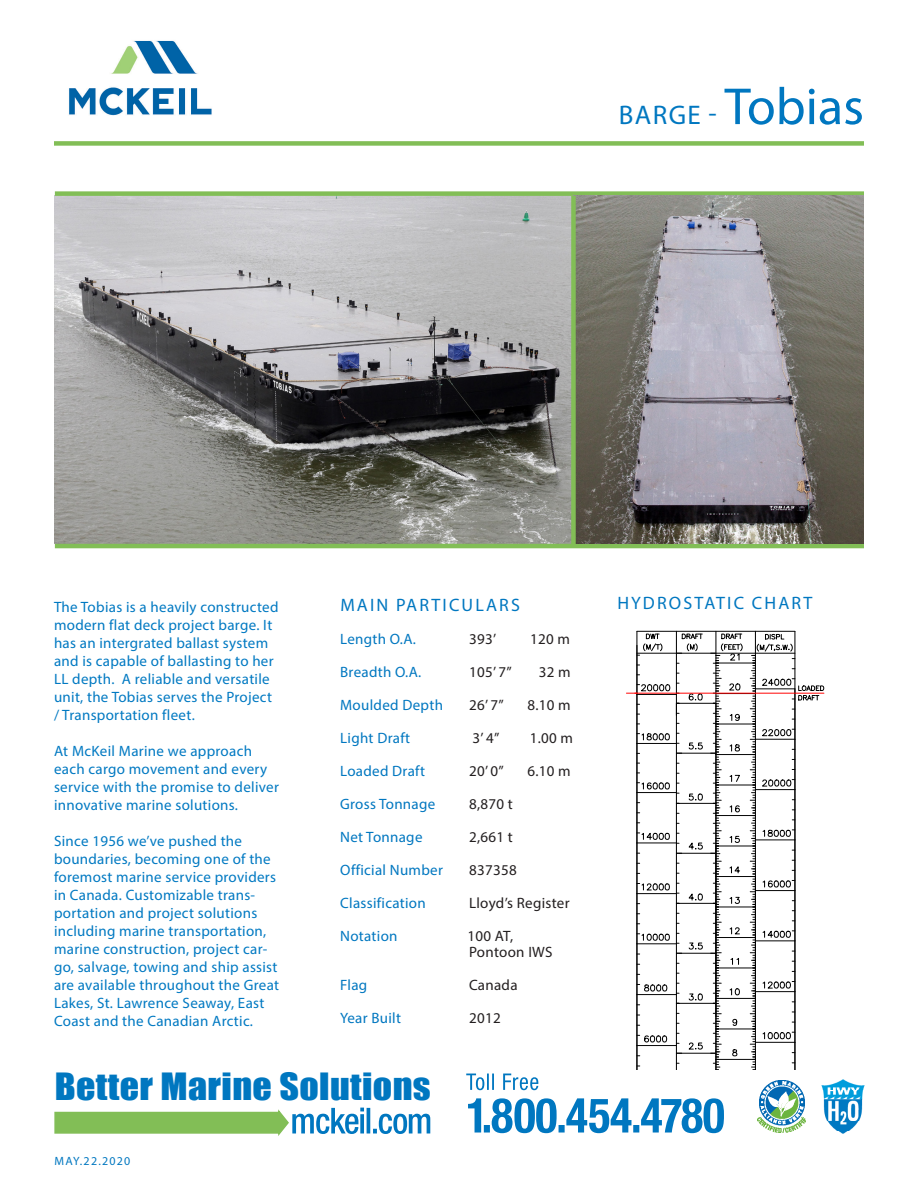
<style>
.page{position:relative;width:918px;height:1188px;background:#fff}
.page>*{position:absolute;margin:0;border:0;box-sizing:border-box;transform-origin:0 0}
.t1{font:34.5px "Impact";letter-spacing:.01em;color:#0077c0;scale:1.1 1}
.t2{font:27px "Myriad Pro";letter-spacing:.05em;color:#0077c0}
.t3{font:18px "Myriad Pro";letter-spacing:.12em;color:#0077c0}
.t4{font:15px/18px "Myriad Pro";letter-spacing:.02em;color:#0079c2}
.t5{font:15px "Myriad Pro";letter-spacing:.02em;color:#0077c0}
.t6{font:15px "Myriad Pro";letter-spacing:.02em;color:#231f20}
.t7{font:12px "Myriad Pro";letter-spacing:.1em;color:#0077c0}
.s1{font-size:52.5px}
</style>
<div class="page">
<div style="left:54px;top:141px;width:810px;height:5px;background:#82be56"></div>
<img style="left:55px;top:196px;width:516px;height:348px">
<div style="left:55px;top:191px;width:809px;height:5px;background:#82be56"></div>
<hr style="left:55px;top:544px;width:809px;height:4px;background:#82be56">
<hr style="left:637px;top:631px;width:158px;height:1px;background:#000">
<hr style="left:676px;top:631px;width:1px;height:84px;background:#000">
<hr style="left:755px;top:631px;width:1px;height:397px;background:#000">
<hr style="left:716px;top:631px;width:1px;height:386px;background:#000">
<hr style="left:795px;top:631px;width:1px;height:438px;background:#000">
<hr style="left:637px;top:653px;width:158px;height:1px;background:#000">
<hr style="left:637px;top:631px;width:1px;height:438px;background:#000">
<hr style="left:637px;top:1045px;width:39px;height:1px;background:#000">
<hr style="left:637px;top:994px;width:39px;height:1px;background:#000">
<hr style="left:637px;top:944px;width:39px;height:1px;background:#000">
<hr style="left:637px;top:893px;width:39px;height:1px;background:#000">
<hr style="left:637px;top:843px;width:39px;height:1px;background:#000">
<hr style="left:637px;top:792px;width:39px;height:1px;background:#000">
<hr style="left:637px;top:743px;width:39px;height:1px;background:#000">
<hr style="left:637px;top:694px;width:39px;height:1px;background:#000">
<svg style="left:637px;top:1035px;width:30px;height:34px"></svg>
<hr style="left:637px;top:995px;width:1px;height:51px;background:#000">
<svg style="left:638px;top:984px;width:29px;height:7px"></svg>
<svg style="left:638px;top:934px;width:32px;height:6px"></svg>
<svg style="left:638px;top:883px;width:32px;height:7px"></svg>
<svg style="left:638px;top:833px;width:32px;height:7px"></svg>
<svg style="left:638px;top:782px;width:32px;height:7px"></svg>
<svg style="left:638px;top:733px;width:32px;height:7px"></svg>
<svg style="left:637px;top:634px;width:25px;height:22px"></svg>
<hr style="left:637px;top:645px;width:1px;height:49px;background:#000">
<hr style="left:626px;top:693px;width:198px;height:1px;background:#f00">
<svg style="left:676px;top:634px;width:148px;height:435px"></svg>
<svg style="left:635px;top:684px;width:35px;height:10px"></svg>
<img style="left:576px;top:196px;width:288px;height:348px">
<div style="left:571px;top:196px;width:5px;height:350px;background:#82be56"></div>
<img style="left:69px;top:40px;width:143px;height:76px">
<img style="left:757px;top:1081px;width:49px;height:52px">
<svg style="left:54px;top:1107px;width:376px;height:29px"></svg>
<img style="left:821px;top:1080px;width:44px;height:54px">
<svg style="left:468px;top:1098px;width:256px;height:35px"></svg>
<svg style="left:466px;top:1074px;width:72px;height:16px"></svg>
<p class="t2" style="left:619px;top:98px;width:247px">BARGE - <span class="s1">Tobias</span></p>
<p class="t4" style="left:54px;top:598px;width:226px">The Tobias is a heavily constructed modern flat deck project barge. It has an intergrated ballast system and is capable of ballasting to her LL depth. A reliable and versatile unit, the Tobias serves the Project / Transportation fleet.</p>
<p class="t4" style="left:54px;top:742px;width:226px">At McKeil Marine we approach each cargo movement and every service with the promise to deliver innovative marine solutions.</p>
<p class="t4" style="left:54px;top:832px;width:227px">Since 1956 we’ve pushed the boundaries, becoming one of the foremost marine service providers in Canada. Customizable trans&shy;portation and project solutions including marine transportation, marine construction, project car&shy;go, salvage, towing and ship assist are available throughout the Great Lakes, St. Lawrence Seaway, East Coast and the Canadian Arctic.</p>
<p class="t3" style="left:340px;top:593px;width:181px">MAIN PARTICULARS</p>
<p class="t5" style="left:340px;top:629px;width:77px">Length O.A.</p>
<p class="t6" style="left:469px;top:629px;width:29px">393’</p>
<p class="t6" style="left:530px;top:629px;width:41px">120 m</p>
<p class="t5" style="left:340px;top:662px;width:83px">Breadth O.A.</p>
<p class="t6" style="left:469px;top:662px;width:44px">105’ 7”</p>
<p class="t6" style="left:539px;top:662px;width:33px">32 m</p>
<p class="t5" style="left:340px;top:695px;width:104px">Moulded Depth</p>
<p class="t6" style="left:469px;top:695px;width:36px">26’ 7”</p>
<p class="t6" style="left:527px;top:695px;width:45px">8.10 m</p>
<p class="t5" style="left:340px;top:728px;width:71px">Light Draft</p>
<p class="t6" style="left:473px;top:728px;width:28px">3’ 4”</p>
<p class="t6" style="left:530px;top:728px;width:45px">1.00 m</p>
<p class="t5" style="left:340px;top:761px;width:86px">Loaded Draft</p>
<p class="t6" style="left:469px;top:761px;width:36px">20’ 0”</p>
<p class="t6" style="left:527px;top:761px;width:45px">6.10 m</p>
<p class="t5" style="left:340px;top:794px;width:97px">Gross Tonnage</p>
<p class="t6" style="left:469px;top:794px;width:45px">8,870 t</p>
<p class="t5" style="left:340px;top:827px;width:84px">Net Tonnage</p>
<p class="t6" style="left:469px;top:827px;width:45px">2,661 t</p>
<p class="t5" style="left:340px;top:860px;width:104px">Official Number</p>
<p class="t6" style="left:469px;top:860px;width:49px">837358</p>
<p class="t5" style="left:340px;top:893px;width:87px">Classification</p>
<p class="t6" style="left:469px;top:893px;width:102px">Lloyd’s Register</p>
<p class="t5" style="left:340px;top:926px;width:59px">Notation</p>
<p class="t6" style="left:467px;top:926px;width:47px">100 AT,</p>
<p class="t6" style="left:469px;top:943px;width:85px">Pontoon IWS</p>
<p class="t5" style="left:340px;top:976px;width:29px">Flag</p>
<p class="t6" style="left:469px;top:976px;width:50px">Canada</p>
<p class="t5" style="left:340px;top:1009px;width:62px">Year Built</p>
<p class="t6" style="left:469px;top:1009px;width:33px">2012</p>
<p class="t1" style="left:55px;top:1060px;width:343px">Better Marine Solutions</p>
<p class="t7" style="left:55px;top:1153px;width:77px">MAY.22.2020</p>
<p class="t3" style="left:617px;top:592px;width:197px">HYDROSTATIC CHART</p>
</div>
